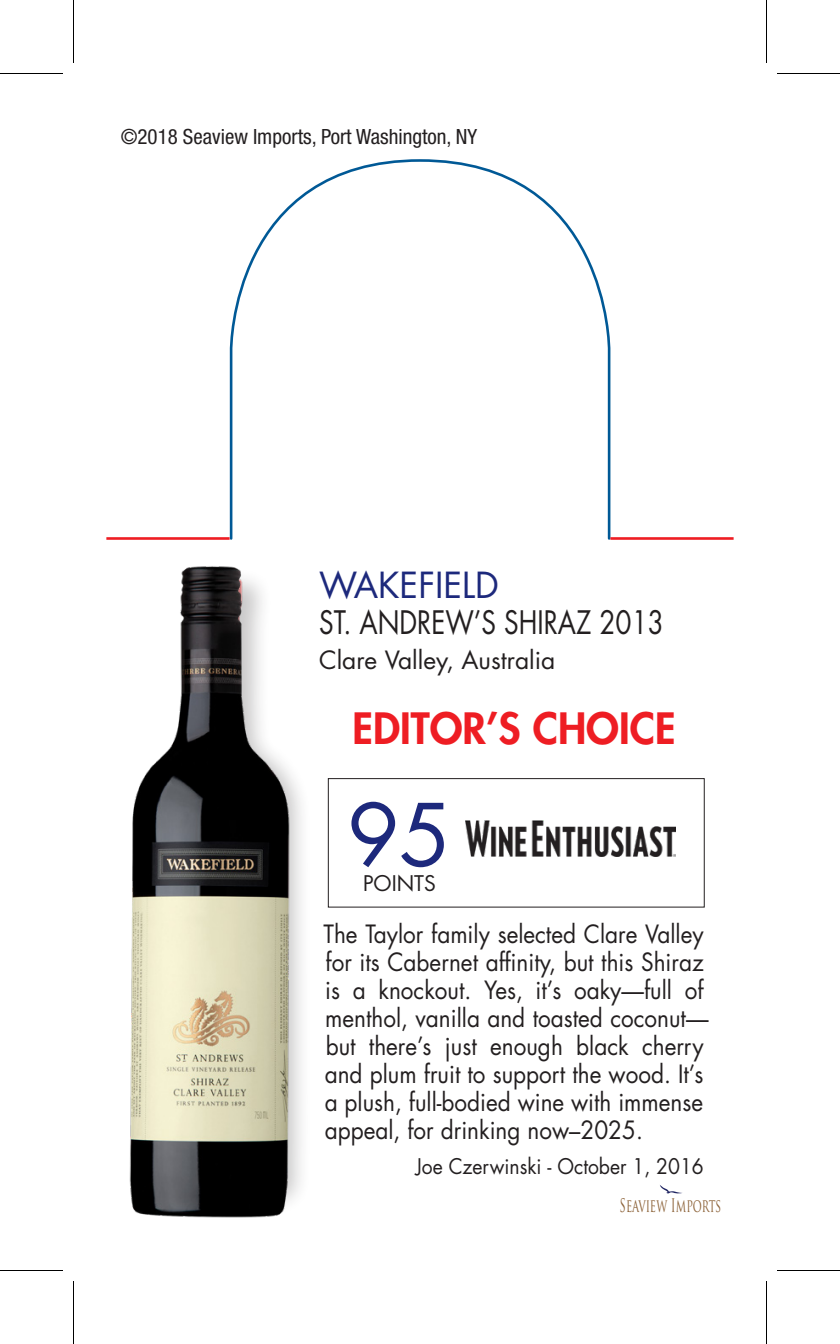
<style>
.page{position:relative;width:840px;height:1344px;background:#fff}
.page>*{position:absolute;margin:0;border:0;box-sizing:border-box;transform-origin:0 0}
.t1{font:84px "Futura";color:#1d297c}
.t2{font:800 42px "Futura";color:#ee1d23}
.t3{font:35px "Futura";color:#1d297c}
.t4{font:31.5px "Futura";color:#231f20;scale:.83 1}
.t5{font:24.5px/28px "Futura";color:#231f20;scale:.92 1}
.t6{font:24.5px "Futura";color:#231f20}
.t7{font:condensed 21px "Helvetica Neue";color:#231f20}
.t8{font:21px "Futura";color:#231f20;scale:.92 1}
.t9{font:21px "Futura";color:#231f20}
.t10{font:18.2px "Trajan Pro";color:#8c6238;scale:.62 1}
</style>
<div class="page">
<div style="left:140px;top:567px;width:172px;height:653px;background:#231f20;opacity:.25"></div>
<img style="left:290px;top:567px;width:8px;height:649px">
<svg style="left:660px;top:1185px;width:22px;height:8px"></svg>
<img style="left:129px;top:566px;width:161px;height:652px">
<div style="left:328px;top:778px;width:377px;height:130px;border:1px solid #231f20"></div>
<img style="left:465px;top:821px;width:210px;height:36px">
<svg style="left:229px;top:159px;width:382px;height:381px"></svg>
<hr style="left:106px;top:537px;width:124px;height:3px;background:#ee1d23">
<hr style="left:610px;top:537px;width:124px;height:3px;background:#ee1d23">
<hr style="left:0;top:73px;width:63px;height:1px;background:#000">
<hr style="left:777px;top:73px;width:63px;height:1px;background:#000">
<hr style="left:0;top:1270px;width:63px;height:1px;background:#000">
<hr style="left:777px;top:1270px;width:63px;height:1px;background:#000">
<hr style="left:73px;top:0;width:1px;height:63px;background:#000">
<hr style="left:73px;top:1281px;width:1px;height:63px;background:#000">
<hr style="left:766px;top:0;width:1px;height:63px;background:#000">
<hr style="left:766px;top:1281px;width:1px;height:63px;background:#000">
<p class="t7" style="left:121px;top:125px;width:358px">©2018 Seaview Imports, Port Washington, NY</p>
<p class="t3" style="left:319px;top:561px;width:181px">WAKEFIELD</p>
<p class="t4" style="left:319px;top:600px;width:417px">ST. ANDREW’S SHIRAZ 2013</p>
<p class="t6" style="left:319px;top:643px;width:238px">Clare Valley, Australia</p>
<p class="t2" style="left:353px;top:701px;width:324px">EDITOR’S CHOICE</p>
<p class="t1" style="left:348px;top:777px;width:105px">95</p>
<p class="t9" style="left:363px;top:869px;width:74px">POINTS</p>
<p class="t5" style="left:323px;top:920px;width:420px">The Taylor family selected Clare Valley for its Cabernet affinity, but this Shiraz is a knockout. Yes, it’s oaky—full of menthol, vanilla and toasted coconut— but there’s just enough black cherry and plum fruit to support the wood. It’s a plush, full-bodied wine with immense appeal, for drinking now–2025.</p>
<p class="t8" style="left:416px;top:1152px;width:315px">Joe Czerwinski - October 1, 2016</p>
<p class="t10" style="left:620px;top:1194px;width:166px">Seaview Imports</p>
</div>
